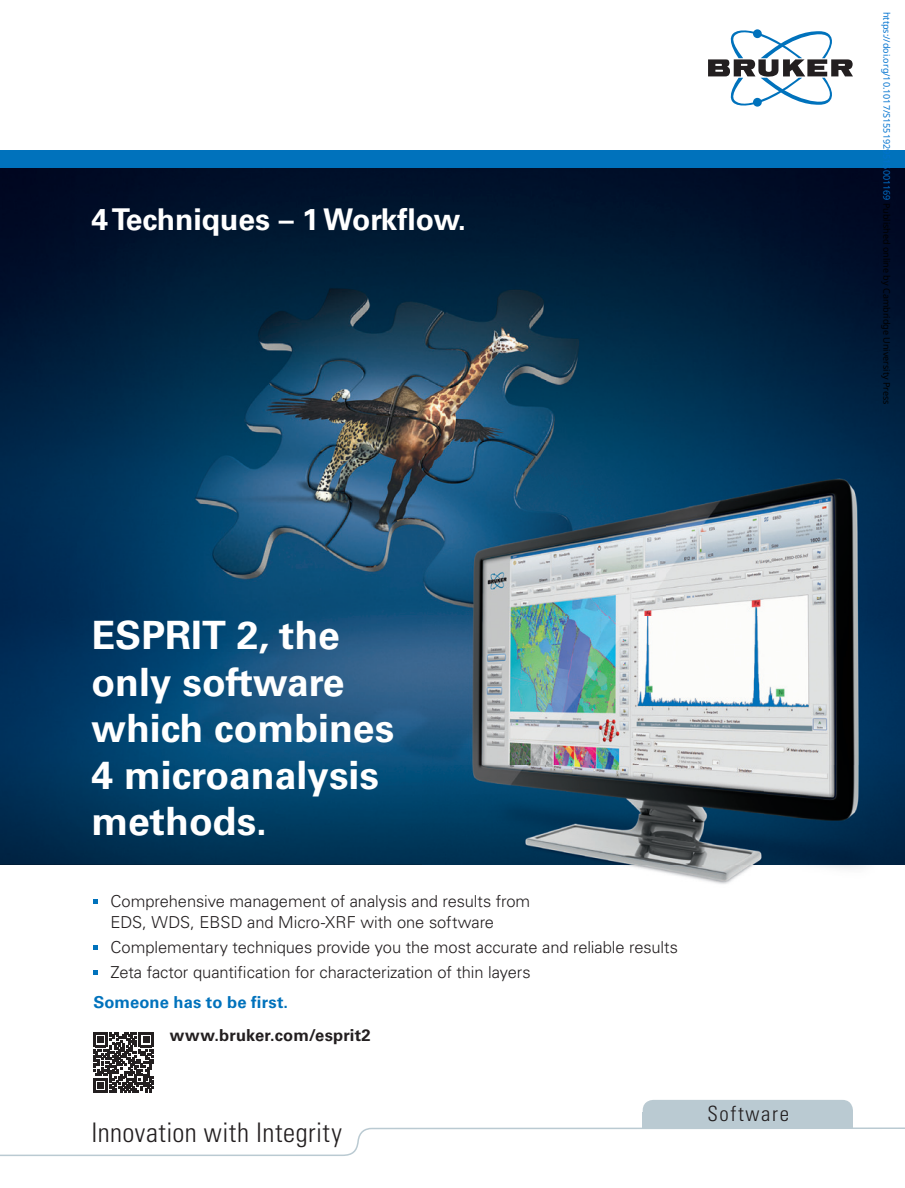
<style>
.page{position:relative;width:905px;height:1188px;background:#fff}
.page>*{position:absolute;margin:0;border:0;box-sizing:border-box;transform-origin:0 0}
.t1{font:700 39px/46.5px "Univers LT Std";color:#fff}
.t2{font:700 30px "Univers LT Std";color:#fff}
.t3{font:300 condensed 27px "Univers LT Std";letter-spacing:.015em;color:#231f20}
.t4{font:300 condensed 21px "Univers LT Std";letter-spacing:.08em;color:#231f20}
.t5{font:300 16.5px/21px "Univers LT Std";letter-spacing:-.005em;color:#231f20}
.t6{font:700 16.5px/33.8px "Univers LT Std";letter-spacing:.01em;color:#231f20}
.t7{font:9px "Noto Sans";color:#0172cf}
.s1{color:#0072bc}
.s2{color:#000}
</style>
<div class="page">
<img style="left:0;top:168px;width:904px;height:697px">
<div style="left:0;top:151px;width:904px;height:17px;background:#0072bc"></div>
<div style="left:642px;top:1100px;width:211px;height:24px;background:#bacad2;border-radius:11px"></div>
<svg style="left:0;top:1127px;width:904px;height:29px"></svg>
<div style="left:642px;top:1113px;width:211px;height:15px;background:#bacad2"></div>
<img style="left:422px;top:469px;width:482px;height:415px">
<svg style="left:708px;top:29px;width:145px;height:78px"></svg>
<svg style="left:93px;top:899px;width:5px;height:5px"></svg>
<svg style="left:93px;top:946px;width:5px;height:4px"></svg>
<svg style="left:93px;top:971px;width:5px;height:4px"></svg>
<svg style="left:93px;top:1033px;width:60px;height:60px"></svg>
<p class="t2" style="left:91px;top:202px;width:376px">4 Techniques – 1 Workflow.</p>
<p class="t1" style="left:91px;top:612px;width:304px">ESPRIT 2, the only software which combines<br>4 microanalysis methods.</p>
<p class="t5" style="left:110px;top:890px;width:421px">Comprehensive management of analysis and results from<br>EDS, WDS, EBSD and Micro-XRF with one software</p>
<p class="t5" style="left:110px;top:934px;width:569px;line-height:25.2px">Complementary techniques provide you the most accurate and reliable results<br>Zeta factor quantification for characterization of thin layers</p>
<p class="t6" style="left:170px;top:985px;width:202px;text-indent:-77px"><span class="s1">Someone has to be first. </span>www.bruker.com/esprit2</p>
<p class="t3" style="left:91px;top:1116px;width:252px">Innovation with Integrity</p>
<p class="t4" style="left:707px;top:1101px;width:83px">Software</p>
<p class="t7" style="left:893px;top:12px;width:394px;rotate:90deg">https://doi.org/10.1017/S1551929515001169 <span class="s2">Published online by Cambridge University Press</span></p>
</div>
